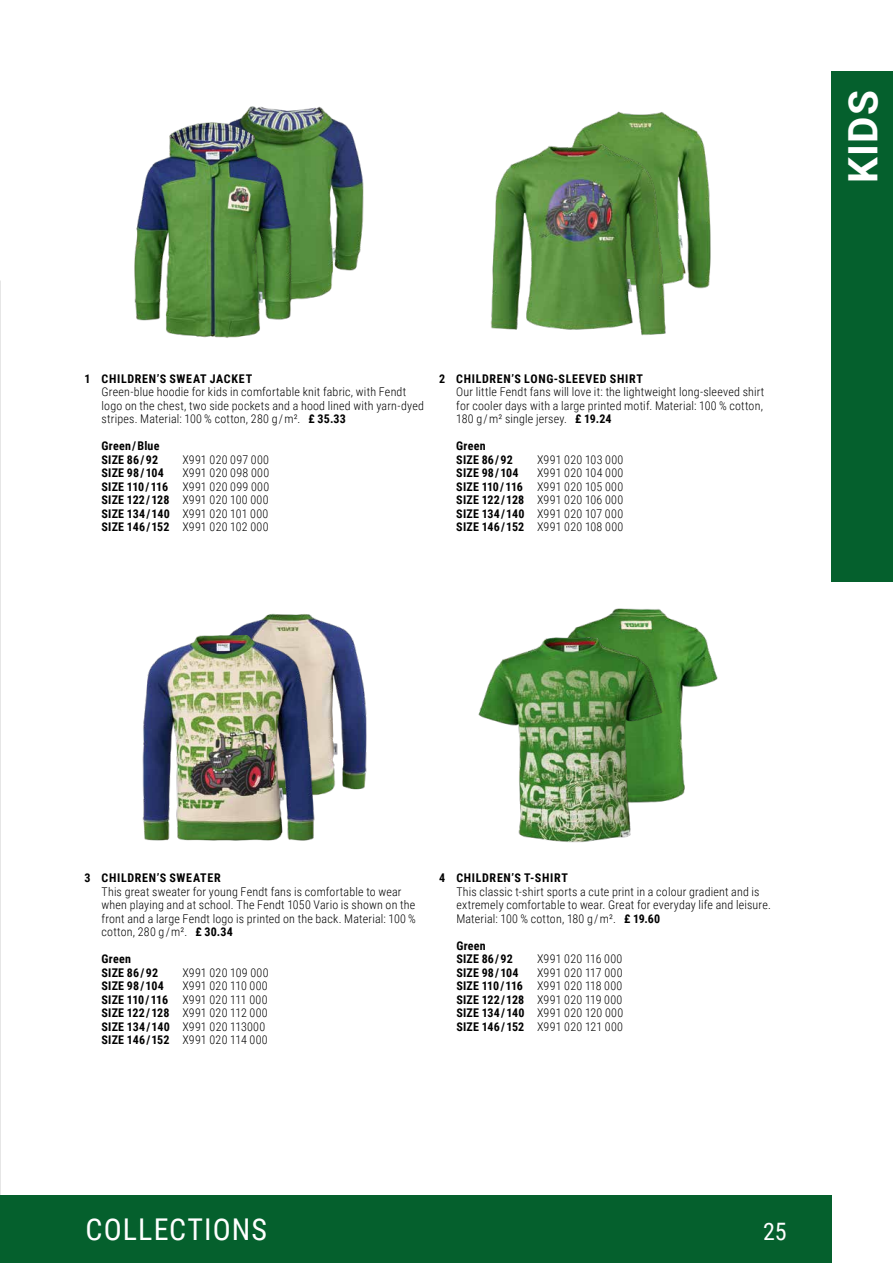
<style>
.page{position:relative;width:893px;height:1263px;background:#fff}
.page>*{position:absolute;margin:0;border:0;box-sizing:border-box;transform-origin:0 0}
.t1{font:700 40.5px "Roboto";color:#fff}
.t2{font:30px "Roboto Condensed";letter-spacing:.035em;color:#fff}
.t3{font:24px "Roboto Condensed";color:#fff}
.t4{font:300 12px/13.5px "Roboto Condensed";letter-spacing:.015em;color:#000}
.t5{font:700 12px/13.5px "Roboto Condensed";letter-spacing:.025em;color:#000}
.t6{font:700 12px "Roboto Condensed";letter-spacing:.055em;color:#000}
.s1{font-weight:700}
</style>
<div class="page">
<img style="left:0;top:281px;width:1px;height:936px">
<img style="left:243px;top:106px;width:121px;height:194px">
<img style="left:591px;top:111px;width:120px;height:178px">
<img style="left:580px;top:608px;width:138px;height:193px">
<img style="left:242px;top:613px;width:125px;height:182px">
<img style="left:134px;top:115px;width:167px;height:223px">
<img style="left:490px;top:124px;width:183px;height:212px">
<img style="left:478px;top:626px;width:188px;height:217px">
<img style="left:142px;top:626px;width:179px;height:215px">
<div style="left:0;top:1195px;width:831px;height:68px;background:#05602d"></div>
<div style="left:831px;top:71px;width:62px;height:510px;background:#05602d"></div>
<h1 class="t1" style="left:835px;top:183px;width:94px;rotate:-90deg">KIDS</h1>
<p class="t6" style="left:85px;top:370px;width:169px">1 CHILDREN’S SWEAT JACKET</p>
<p class="t4" style="left:102px;top:385px;width:324px">Green-blue hoodie for kids in comfortable knit fabric, with Fendt logo on the chest, two side pockets and a hood lined with yarn-dyed stripes. Material: 100 % cotton, 280 g / m². <span class="s1">£ 35.33</span></p>
<p class="t5" style="left:102px;top:439px;width:59px">Green / Blue<br>SIZE 86 / 92</p>
<p class="t4" style="left:182px;top:452px;width:88px">X991 020 097 000</p>
<p class="t6" style="left:439px;top:370px;width:205px">2 CHILDREN’S LONG-SLEEVED SHIRT</p>
<p class="t4" style="left:456px;top:385px;width:310px">Our little Fendt fans will love it: the lightweight long-sleeved shirt for cooler days with a large printed motif. Material: 100 % cotton,<br>180 g / m² single jersey. <span class="s1">£ 19.24</span></p>
<p class="t5" style="left:456px;top:439px;width:58px">Green<br>SIZE 86 / 92</p>
<p class="t4" style="left:537px;top:452px;width:88px">X991 020 103 000</p>
<p class="t5" style="left:102px;top:466px;width:64px">SIZE 98 / 104</p>
<p class="t4" style="left:102px;top:466px;width:169px;text-align:justify;text-indent:81px">X991 020 098 000<br><span class="s1">SIZE 110 / 116</span> X991 020 099 000<br><span class="s1">SIZE 122 / 128</span> X991 020 100 000<br><span class="s1">SIZE 134 / 140</span> X991 020 101 000<br><span class="s1">SIZE 146 / 152</span> X991 020 102 000</p>
<p class="t5" style="left:456px;top:466px;width:64px">SIZE 98 / 104</p>
<p class="t4" style="left:456px;top:466px;width:169px;text-align:justify;text-indent:81px">X991 020 104 000<br><span class="s1">SIZE 110 / 116</span> X991 020 105 000<br><span class="s1">SIZE 122 / 128</span> X991 020 106 000<br><span class="s1">SIZE 134 / 140</span> X991 020 107 000<br><span class="s1">SIZE 146 / 152</span> X991 020 108 000</p>
<p class="t6" style="left:85px;top:870px;width:138px">3 CHILDREN’S SWEATER</p>
<p class="t4" style="left:102px;top:884px;width:316px">This great sweater for young Fendt fans is comfortable to wear when playing and at school. The Fendt 1050 Vario is shown on the front and a large Fendt logo is printed on the back. Material: 100 % cotton, 280 g / m². <span class="s1">£ 30.34</span></p>
<p class="t5" style="left:102px;top:952px;width:58px">Green<br>SIZE 86 / 92</p>
<p class="t4" style="left:182px;top:965px;width:88px">X991 020 109 000</p>
<p class="t5" style="left:102px;top:979px;width:64px">SIZE 98 / 104</p>
<p class="t4" style="left:102px;top:979px;width:168px;text-indent:81px">X991 020 110 000<br><span class="s1">SIZE 110 / 116</span> X991 020 111 000<br><span class="s1">SIZE 122 / 128</span> X991 020 112 000<br><span class="s1">SIZE 134 / 140</span> X991 020 113000<br><span class="s1">SIZE 146 / 152</span> X991 020 114 000</p>
<p class="t6" style="left:439px;top:870px;width:130px">4 CHILDREN’S T-SHIRT</p>
<p class="t4" style="left:456px;top:884px;width:316px">This classic t-shirt sports a cute print in a colour gradient and is extremely comfortable to wear. Great for everyday life and leisure.<br>Material: 100 % cotton, 180 g / m². <span class="s1">£ 19.60</span></p>
<p class="t5" style="left:456px;top:938px;width:58px">Green<br>SIZE 86 / 92</p>
<p class="t4" style="left:537px;top:952px;width:87px">X991 020 116 000</p>
<p class="t5" style="left:456px;top:965px;width:64px">SIZE 98 / 104</p>
<p class="t4" style="left:456px;top:965px;width:168px;text-align:justify;text-indent:81px">X991 020 117 000<br><span class="s1">SIZE 110 / 116</span> X991 020 118 000<br><span class="s1">SIZE 122 / 128</span> X991 020 119 000<br><span class="s1">SIZE 134 / 140</span> X991 020 120 000<br><span class="s1">SIZE 146 / 152</span> X991 020 121 000</p>
<h2 class="t2" style="left:86px;top:1208px;width:183px">COLLECTIONS</h2>
<h3 class="t3" style="left:763px;top:1214px;width:25px">25</h3>
</div>
